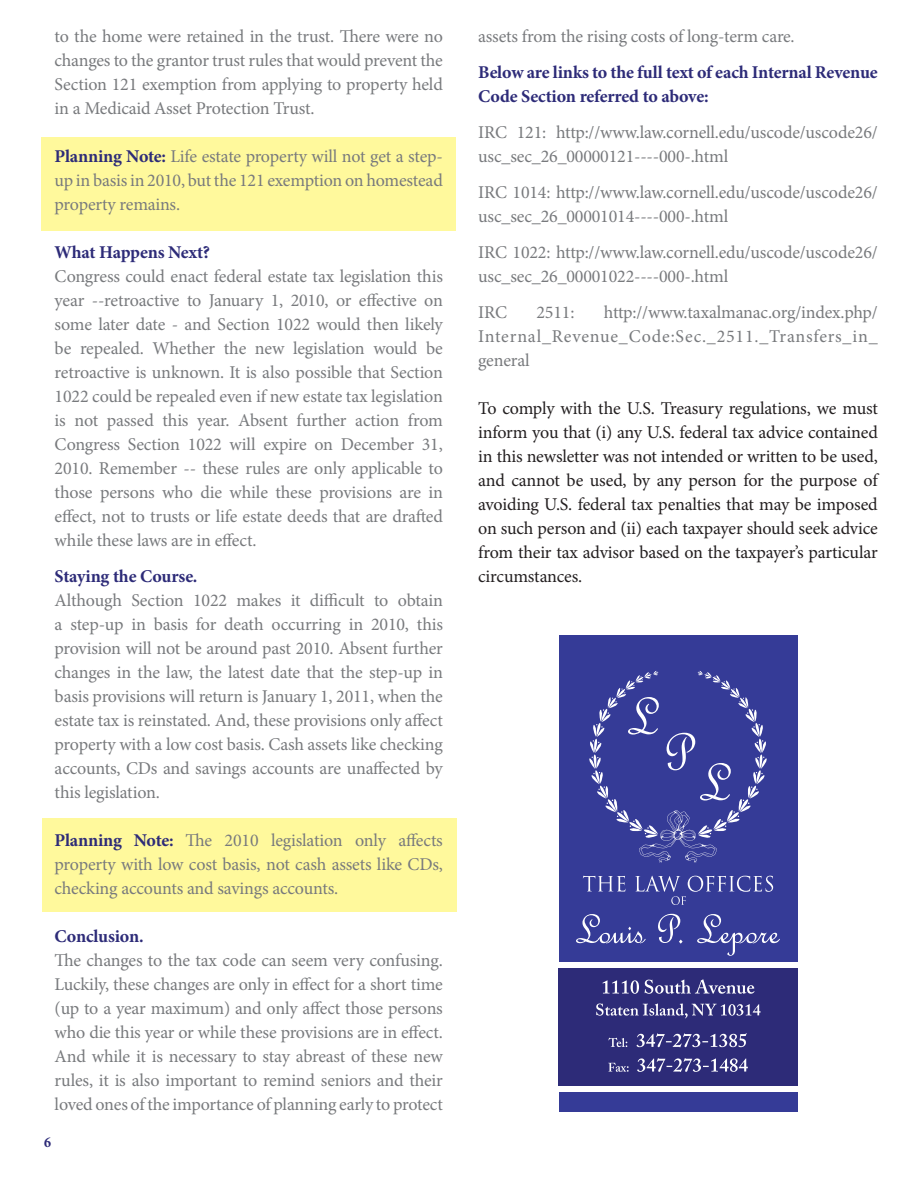
<style>
.page{position:relative;width:918px;height:1188px;background:#fff}
.page>*{position:absolute;margin:0;border:0;box-sizing:border-box;transform-origin:0 0}
.t1{font:18px/24px "Minion Pro";letter-spacing:-.01em;color:#787a7d;text-align:justify}
.t2{font:18px/24px "Minion Pro";letter-spacing:-.01em;color:#231f20;text-align:justify}
.t3{font:700 18px/24px "Minion Pro";letter-spacing:-.01em;color:#2d2b78}
.t4{font:700 condensed 15px "Minion Pro";color:#2d2b78}
.s1{font-weight:700;color:#2d2b78}
</style>
<div class="page">
<div style="left:42px;top:137px;width:414px;height:94px;background:#fff99c"></div>
<div style="left:43px;top:819px;width:414px;height:93px;background:#fff99c"></div>
<div style="left:559px;top:635px;width:238px;height:477px;background:#353b97"></div>
<div style="left:558px;top:965px;width:240px;height:124px;background:#2d2b78"></div>
<div style="left:555px;top:962px;width:246px;height:5px;background:#fff"></div>
<div style="left:555px;top:1086px;width:246px;height:5px;background:#fff"></div>
<svg style="left:583px;top:876px;width:43px;height:16px"></svg>
<svg style="left:635px;top:876px;width:138px;height:29px"></svg>
<svg style="left:576px;top:914px;width:70px;height:29px"></svg>
<svg style="left:658px;top:914px;width:25px;height:30px"></svg>
<svg style="left:697px;top:914px;width:83px;height:42px"></svg>
<svg style="left:589px;top:670px;width:178px;height:193px"></svg>
<svg style="left:608px;top:1058px;width:140px;height:14px"></svg>
<svg style="left:608px;top:1033px;width:139px;height:14px"></svg>
<svg style="left:596px;top:1004px;width:165px;height:14px"></svg>
<svg style="left:602px;top:979px;width:153px;height:15px"></svg>
<p class="t1" style="left:55px;top:25px;width:390px">to the home were retained in the trust. There were no changes to the grantor trust rules that would prevent the Section 121 exemption from applying to property held in a Medicaid Asset Protection Trust.</p>
<p class="t1" style="left:55px;top:145px;width:390px"><span class="s1">Planning Note:</span> Life estate property will not get a step&shy;up in basis in 2010, but the 121 exemption on homestead property remains.</p>
<p class="t3" style="left:55px;top:240px;width:157px">What Happens Next?</p>
<p class="t1" style="left:55px;top:265px;width:390px">Congress could enact federal estate tax legislation this year --retroactive to January 1, 2010, or effective on some later date - and Section 1022 would then likely be repealed. Whether the new legislation would be retroactive is unknown. It is also possible that Section 1022 could be repealed even if new estate tax legislation is not passed this year. Absent further action from Congress Section 1022 will expire on December 31, 2010. Remember -- these rules are only applicable to those persons who die while these provisions are in effect, not to trusts or life estate deeds that are drafted while these laws are in effect.</p>
<p class="t3" style="left:55px;top:564px;width:144px">Staying the Course.</p>
<p class="t1" style="left:55px;top:589px;width:390px">Although Section 1022 makes it difficult to obtain a step-up in basis for death occurring in 2010, this provision will not be around past 2010. Absent further changes in the law, the latest date that the step-up in basis provisions will return is January 1, 2011, when the estate tax is reinstated. And, these provisions only affect property with a low cost basis. Cash assets like checking accounts, CDs and savings accounts are unaffected by this legislation.</p>
<p class="t1" style="left:55px;top:829px;width:390px"><span class="s1">Planning Note:</span> The 2010 legislation only affects property with low cost basis, not cash assets like CDs, checking accounts and savings accounts.</p>
<p class="t3" style="left:55px;top:924px;width:90px">Conclusion.</p>
<p class="t1" style="left:55px;top:949px;width:390px">The changes to the tax code can seem very confusing.<br>Luckily, these changes are only in effect for a short time (up to a year maximum) and only affect those persons who die this year or while these provisions are in effect.<br>And while it is necessary to stay abreast of these new rules, it is also important to remind seniors and their loved ones of the importance of planning early to protect</p>
<p class="t4" style="left:44px;top:1132px;width:8px">6</p>
<p class="t1" style="left:478px;top:25px;width:318px">assets from the rising costs of long-term care.</p>
<p class="t3" style="left:478px;top:60px;width:401px">Below are links to the full text of each Internal Revenue<br>Code Section referred to above:</p>
<p class="t1" style="left:478px;top:121px;width:401px">IRC 121: http://www.law.cornell.edu/uscode/uscode26/ usc_sec_26_00000121----000-.html</p>
<p class="t1" style="left:478px;top:181px;width:401px">IRC 1014: http://www.law.cornell.edu/uscode/uscode26/ usc_sec_26_00001014----000-.html</p>
<p class="t1" style="left:478px;top:241px;width:401px">IRC 1022: http://www.law.cornell.edu/uscode/uscode26/ usc_sec_26_00001022----000-.html</p>
<p class="t1" style="left:478px;top:301px;width:30px">IRC</p>
<p class="t1" style="left:537px;top:301px;width:39px">2511:</p>
<p class="t1" style="left:478px;top:301px;width:401px;text-indent:126px">http://www.taxalmanac.org/index.php/ Internal_Revenue_Code:Sec._2511._Transfers_in_ general</p>
<p class="t2" style="left:478px;top:397px;width:401px">To comply with the U.S. Treasury regulations, we must inform you that (i) any U.S. federal tax advice contained in this newsletter was not intended or written to be used, and cannot be used, by any person for the purpose of avoiding U.S. federal tax penalties that may be imposed on such person and (ii) each taxpayer should seek advice from their tax advisor based on the taxpayer’s particular circumstances.</p>
</div>
